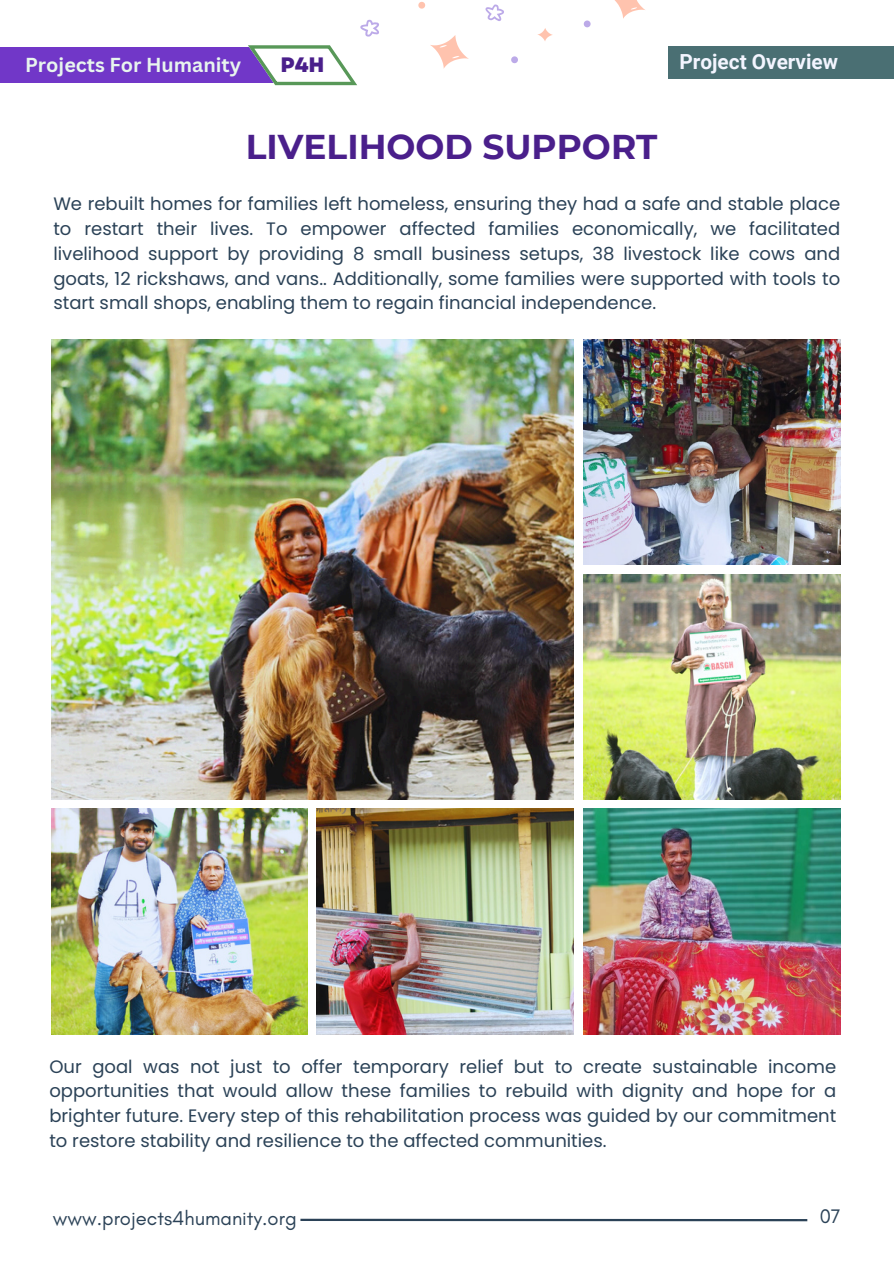
<style>
.page{position:relative;width:894px;height:1264px;background:#fff}
.page>*{position:absolute;margin:0;border:0;box-sizing:border-box;transform-origin:0 0}
.t1{font:700 34.35px "Montserrat";color:#4a1f8b}
.t2{font:800 20.85px "Garet";color:#4a1f8b}
.t3{font:700 20.7px "Roboto";color:#f3f5ff}
.t4{font:20.25px "Glacial Indifference";color:#2b4257}
.t5{font:19.95px "Glacial Indifference";color:#2b4257}
.t6{font:700 19.65px "Canva Sans";color:#e8f5ee}
.t7{font:18px/24.8px "Poppins";color:#2b4257;text-align:justify}
</style>
<div class="page">
<hr style="left:300px;top:1218px;width:507px;height:3px;background:#2b4257">
<div style="left:667px;top:47px;width:226px;height:32px;background:#4a6f73"></div>
<div style="left:0;top:47px;width:321px;height:36px;background:#7137c8"></div>
<svg style="left:248px;top:0;width:397px;height:85px"></svg>
<img style="left:51px;top:339px;width:522px;height:460px">
<img style="left:583px;top:339px;width:257px;height:225px">
<img style="left:583px;top:574px;width:257px;height:225px">
<img style="left:51px;top:808px;width:257px;height:226px">
<img style="left:317px;top:808px;width:256px;height:226px">
<img style="left:583px;top:808px;width:257px;height:226px">
<h2 class="t6" style="left:25px;top:51px;width:217px">Projects For Humanity</h2>
<p class="t2" style="left:280px;top:50px;width:46px">P4H</p>
<h3 class="t3" style="left:679px;top:49px;width:160px">Project Overview</h3>
<p class="t1" style="left:246px;top:126px;width:413px">LIVELIHOOD SUPPORT</p>
<h1 class="t7" style="left:53px;top:192px;width:788px">We rebuilt homes for families left homeless, ensuring they had a safe and stable place to restart their lives. To empower affected families economically, we facilitated livelihood support by providing 8 small business setups, 38 livestock like cows and goats, 12 rickshaws, and vans.. Additionally, some families were supported with tools to start small shops, enabling them to regain financial independence.</h1>
<p class="t7" style="left:49px;top:1053px;width:788px">Our goal was not just to offer temporary relief but to create sustainable income opportunities that would allow these families to rebuild with dignity and hope for a brighter future. Every step of this rehabilitation process was guided by our commitment to restore stability and resilience to the affected communities.</p>
<p class="t4" style="left:53px;top:1205px;width:245px">www.projects4humanity.org</p>
<p class="t5" style="left:819px;top:1203px;width:23px">07</p>
</div>
